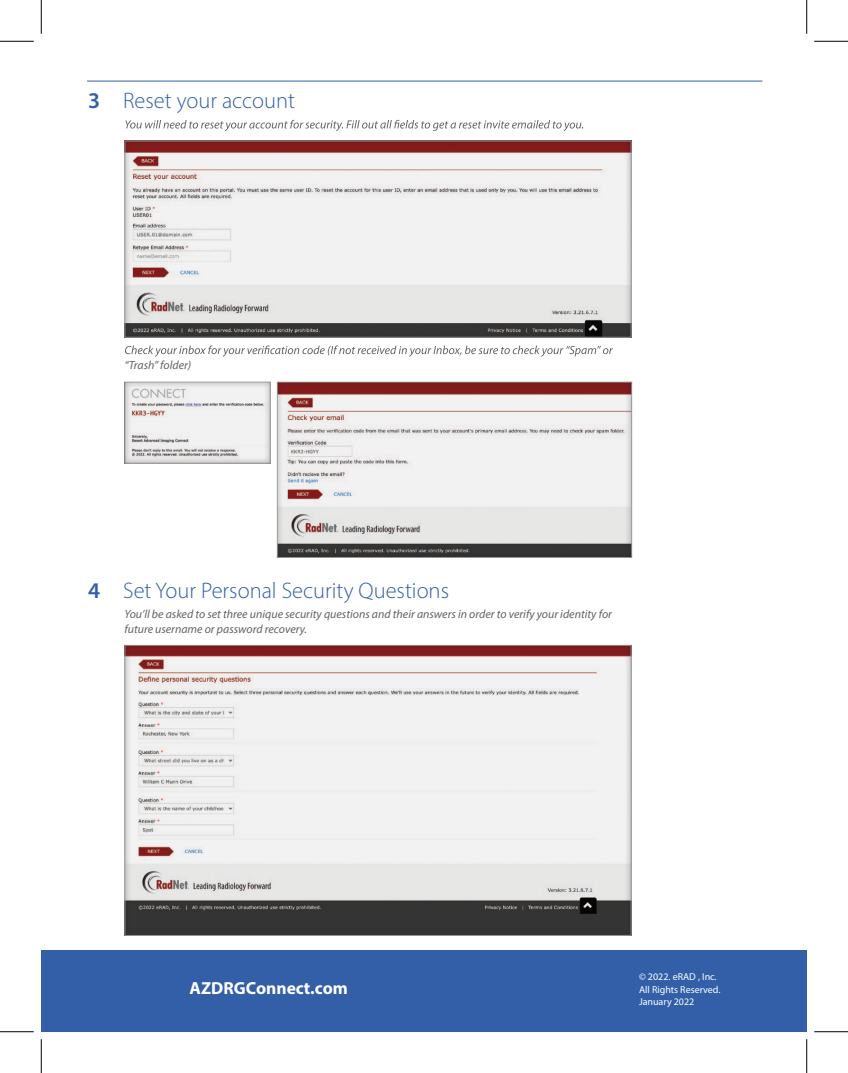
<style>
.page{position:relative;width:848px;height:1073px;background:#fff}
.page>*{position:absolute;margin:0;border:0;box-sizing:border-box;transform-origin:0 0}
.t1{font:300 22.5px "Myriad Pro";color:#325fa8}
.t2{font:700 17.5px "Myriad Pro";color:#fff}
.t3{font:italic 11.88px/15px "Myriad Pro";color:#636366}
.t4{font:10px/12.5px "Myriad Pro";color:#fff}
.s1{font-weight:600}
</style>
<div class="page">
<hr style="left:87px;top:81px;width:675px;height:1px;background:#325fa8">
<div style="left:41px;top:950px;width:765px;height:81px;background:#325fa8"></div>
<svg style="left:125px;top:120px;width:458px;height:11px"></svg>
<svg style="left:124px;top:140px;width:508px;height:198px;fill:#f1f0f0"></svg>
<svg style="left:125px;top:345px;width:488px;height:12px"></svg>
<svg style="left:124px;top:381px;width:147px;height:83px;fill:#efeeee"></svg>
<svg style="left:276px;top:381px;width:356px;height:177px;fill:#efeded"></svg>
<svg style="left:124px;top:644px;width:508px;height:292px;fill:#f1f1f1"></svg>
<hr style="left:0;top:41px;width:34px;height:1px;background:#000">
<hr style="left:814px;top:41px;width:34px;height:1px;background:#000">
<hr style="left:0;top:1031px;width:34px;height:1px;background:#000">
<hr style="left:814px;top:1031px;width:34px;height:1px;background:#000">
<hr style="left:41px;top:0;width:1px;height:34px;background:#000">
<hr style="left:41px;top:1039px;width:1px;height:33px;background:#000">
<hr style="left:806px;top:0;width:1px;height:34px;background:#000">
<hr style="left:806px;top:1039px;width:1px;height:33px;background:#000">
<h1 class="t1" style="left:88px;top:87px;width:209px"><span class="s1">3</span> Reset your account</h1>
<p class="t3" style="left:124px;top:357px;width:68px">“Trash” folder)</p>
<h1 class="t1" style="left:88px;top:576px;width:362px"><span class="s1">4</span> Set Your Personal Security Questions</h1>
<p class="t3" style="left:124px;top:606px;width:489px">You’ll be asked to set three unique security questions and their answers in order to verify your identity for future username or password recovery.</p>
<h2 class="t2" style="left:189px;top:976px;width:160px">AZDRGConnect.com</h2>
<p class="t4" style="left:639px;top:970px;width:83px">© 2022. eRAD , Inc.<br>All Rights Reserved.<br>January 2022</p>
</div>
